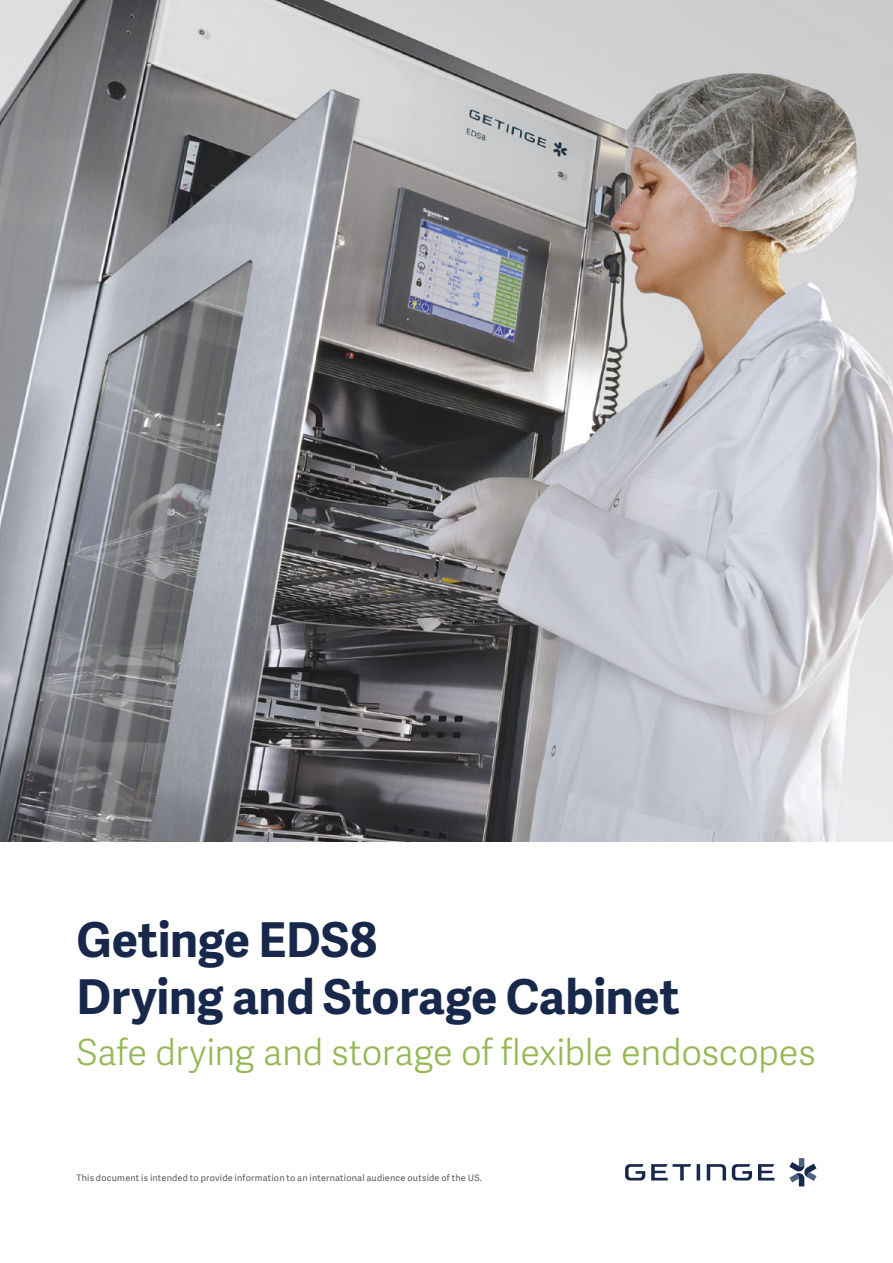
<style>
.page{position:relative;width:893px;height:1263px;background:#fff}
.page>*{position:absolute;margin:0;border:0;box-sizing:border-box;transform-origin:0 0}
.t1{font:700 48px/57.4px "Adelle Sans";letter-spacing:-.005em;color:#18284b}
.t2{font:300 36px "Adelle Sans";letter-spacing:-.01em;color:#95b754}
.t3{font:9px "Adelle Sans";letter-spacing:.025em;color:#595957}
</style>
<div class="page">
<img style="left:0;top:0;width:893px;height:842px">
<svg style="left:789px;top:1158px;width:27px;height:28px"></svg>
<svg style="left:758px;top:1164px;width:16px;height:16px"></svg>
<svg style="left:651px;top:1164px;width:40px;height:16px"></svg>
<svg style="left:697px;top:1164px;width:3px;height:16px"></svg>
<svg style="left:625px;top:1164px;width:20px;height:16px"></svg>
<svg style="left:732px;top:1164px;width:20px;height:16px"></svg>
<svg style="left:707px;top:1164px;width:19px;height:16px"></svg>
<h1 class="t1" style="left:77px;top:909px;width:604px">Getinge EDS8<br>Drying and Storage Cabinet</h1>
<h2 class="t2" style="left:77px;top:1027px;width:741px">Safe drying and storage of flexible endoscopes</h2>
<p class="t3" style="left:77px;top:1171px;width:407px">This document is intended to provide information to an international audience outside of the US.</p>
</div>
